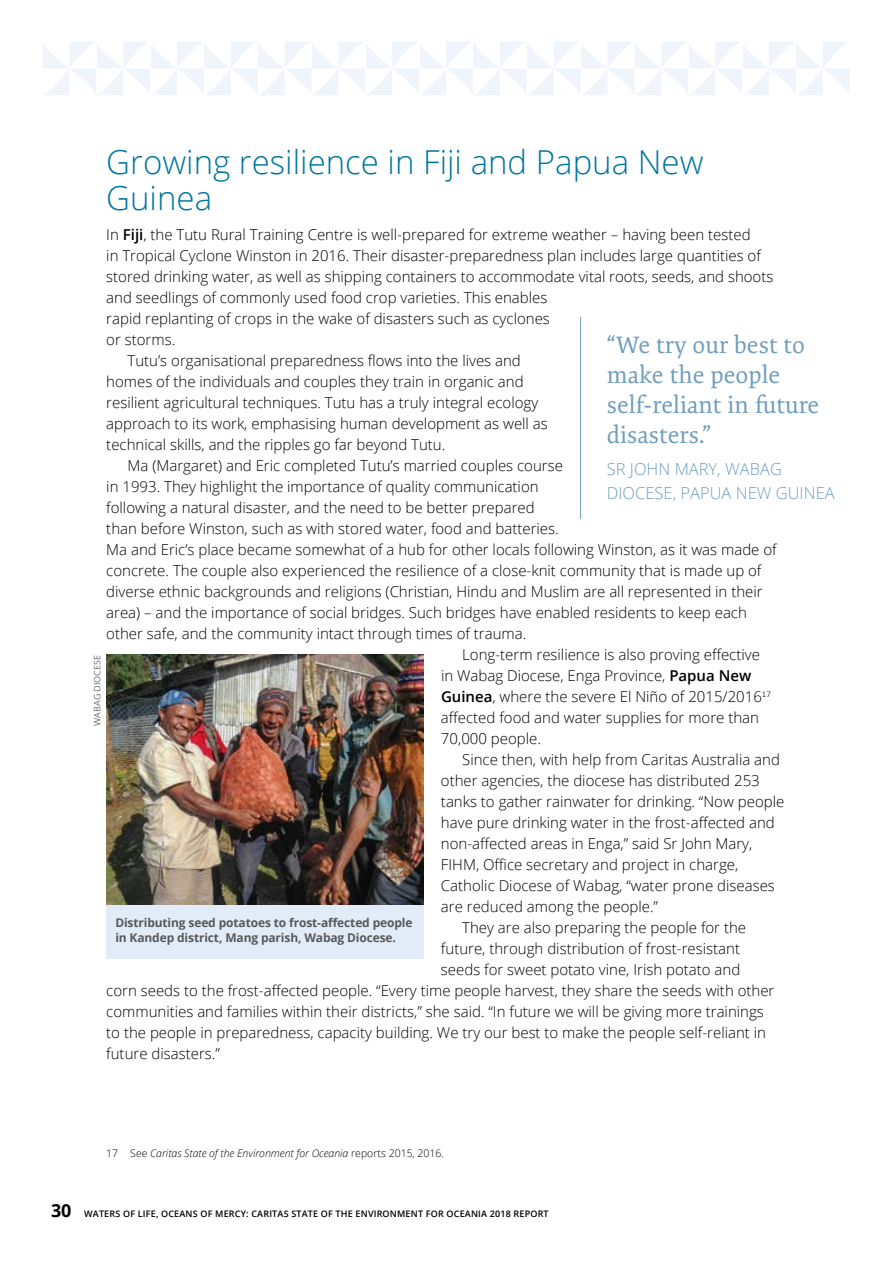
<style>
.page{position:relative;width:893px;height:1263px;background:#fff}
.page>*{position:absolute;margin:0;border:0;box-sizing:border-box;transform-origin:0 0}
.t1{font:300 33px/36px "Open Sans";color:#00769f}
.t2{font:24px/30px "Expo Serif Pro";color:#709ebd}
.t3{font:300 16.5px/24px "Open Sans";color:#709ebd}
.t4{font:300 15px "Open Sans";color:#000}
.t5{font:700 12px/14.4px "Open Sans";letter-spacing:-.01em;color:#58595b}
.t6{font:italic 300 10.5px "Open Sans";color:#000}
.t7{font:600 9px "Open Sans";letter-spacing:.02em;color:#000}
.t8{font:9px "Open Sans";color:#6d6e71}
.s1{font-weight:600}
.s2{font-style:normal}
.s3{font-weight:700;font-size:18px}
</style>
<div class="page">
<img style="left:107px;top:655px;width:317px;height:250px">
<div style="left:107px;top:905px;width:317px;height:54px;background:#e2ecf8"></div>
<hr style="left:580px;top:317px;width:1px;height:202px;background:#709ebd">
<svg style="left:43px;top:42px;width:806px;height:53px"></svg>
<h1 class="t1" style="left:106px;top:143px;width:599px">Growing resilience in Fiji and Papua New<br>Guinea</h1>
<p class="t4" style="left:106px;top:224px;width:646px">In <span class="s1">Fiji</span>, the Tutu Rural Training Centre is well-prepared for extreme weather – having been tested</p>
<p class="t4" style="left:106px;top:245px;width:656px">in Tropical Cyclone Winston in 2016. Their disaster-preparedness plan includes large quantities of</p>
<p class="t4" style="left:106px;top:266px;width:669px">stored drinking water, as well as shipping containers to accommodate vital roots, seeds, and shoots</p>
<p class="t4" style="left:106px;top:287px;width:443px">and seedlings of commonly used food crop varieties. This enables</p>
<p class="t4" style="left:106px;top:308px;width:445px">rapid replanting of crops in the wake of disasters such as cyclones</p>
<p class="t4" style="left:106px;top:329px;width:70px">or storms.</p>
<p class="t4" style="left:128px;top:350px;width:395px">Tutu’s organisational preparedness flows into the lives and</p>
<p class="t4" style="left:106px;top:371px;width:419px">homes of the individuals and couples they train in organic and</p>
<p class="t4" style="left:106px;top:392px;width:433px">resilient agricultural techniques. Tutu has a truly integral ecology</p>
<p class="t4" style="left:106px;top:413px;width:443px">approach to its work, emphasising human development as well as</p>
<p class="t4" style="left:106px;top:434px;width:340px">technical skills, and the ripples go far beyond Tutu.</p>
<p class="t4" style="left:128px;top:455px;width:437px">Ma (Margaret) and Eric completed Tutu’s married couples course</p>
<p class="t4" style="left:106px;top:476px;width:434px">in 1993. They highlight the importance of quality communication</p>
<p class="t4" style="left:106px;top:497px;width:430px">following a natural disaster, and the need to be better prepared</p>
<p class="t4" style="left:106px;top:518px;width:454px">than before Winston, such as with stored water, food and batteries.</p>
<p class="t4" style="left:106px;top:539px;width:672px">Ma and Eric’s place became somewhat of a hub for other locals following Winston, as it was made of</p>
<p class="t4" style="left:106px;top:560px;width:657px">concrete. The couple also experienced the resilience of a close-knit community that is made up of</p>
<p class="t4" style="left:106px;top:581px;width:658px">diverse ethnic backgrounds and religions (Christian, Hindu and Muslim are all represented in their</p>
<p class="t4" style="left:106px;top:602px;width:642px">area) – and the importance of social bridges. Such bridges have enabled residents to keep each</p>
<p class="t4" style="left:106px;top:623px;width:421px">other safe, and the community intact through times of trauma.</p>
<p class="t4" style="left:462px;top:644px;width:299px">Long-term resilience is also proving effective</p>
<p class="t4" style="left:441px;top:665px;width:312px">in Wabag Diocese, Enga Province, <span class="s1">Papua New</span></p>
<p class="t4" style="left:441px;top:686px;width:331px"><span class="s1">Guinea</span>, where the severe El Niño of 2015/2016<sup>17</sup></p>
<p class="t4" style="left:441px;top:707px;width:320px">affected food and water supplies for more than</p>
<p class="t4" style="left:441px;top:728px;width:102px">70,000 people.</p>
<p class="t4" style="left:462px;top:749px;width:319px">Since then, with help from Caritas Australia and</p>
<p class="t4" style="left:441px;top:770px;width:320px">other agencies, the diocese has distributed 253</p>
<p class="t4" style="left:441px;top:791px;width:345px">tanks to gather rainwater for drinking. “Now people</p>
<p class="t4" style="left:441px;top:812px;width:335px">have pure drinking water in the frost-affected and</p>
<p class="t4" style="left:441px;top:833px;width:313px">non-affected areas in Enga,” said Sr John Mary,</p>
<p class="t4" style="left:441px;top:854px;width:299px">FIHM, Office secretary and project in charge,</p>
<p class="t4" style="left:441px;top:875px;width:335px">Catholic Diocese of Wabag, “water prone diseases</p>
<p class="t4" style="left:441px;top:896px;width:219px">are reduced among the people.”</p>
<p class="t4" style="left:462px;top:917px;width:285px">They are also preparing the people for the</p>
<p class="t4" style="left:441px;top:938px;width:301px">future, through distribution of frost-resistant</p>
<p class="t4" style="left:441px;top:959px;width:301px">seeds for sweet potato vine, Irish potato and</p>
<p class="t4" style="left:106px;top:980px;width:670px">corn seeds to the frost-affected people. “Every time people harvest, they share the seeds with other</p>
<p class="t4" style="left:106px;top:1001px;width:659px">communities and families within their districts,” she said. “In future we will be giving more trainings</p>
<p class="t4" style="left:106px;top:1022px;width:661px">to the people in preparedness, capacity building. We try our best to make the people self-reliant in</p>
<p class="t4" style="left:106px;top:1043px;width:115px">future disasters.”</p>
<h2 class="t2" style="left:607px;top:329px;width:214px">“We try our best to make the people self-reliant in future disasters.”</h2>
<p class="t3" style="left:607px;top:457px;width:229px">SR JOHN MARY, WABAG<br>DIOCESE, PAPUA NEW GUINEA</p>
<p class="t8" style="left:91px;top:726px;width:73px;rotate:-90deg">WABAG DIOCESE</p>
<p class="t5" style="left:115px;top:915px;width:299px">Distributing seed potatoes to frost-affected people in Kandep district, Mang parish, Wabag Diocese.</p>
<p class="t6" style="left:106px;top:1146px;width:339px"><span class="s2">17 See</span> Caritas State of the Environment for Oceania <span class="s2">reports 2015, 2016.</span></p>
<p class="t7" style="left:51px;top:1207px;width:499px"><span class="s3">30</span> WATERS OF LIFE, OCEANS OF MERCY: CARITAS STATE OF THE ENVIRONMENT FOR OCEANIA 2018 REPORT</p>
</div>
